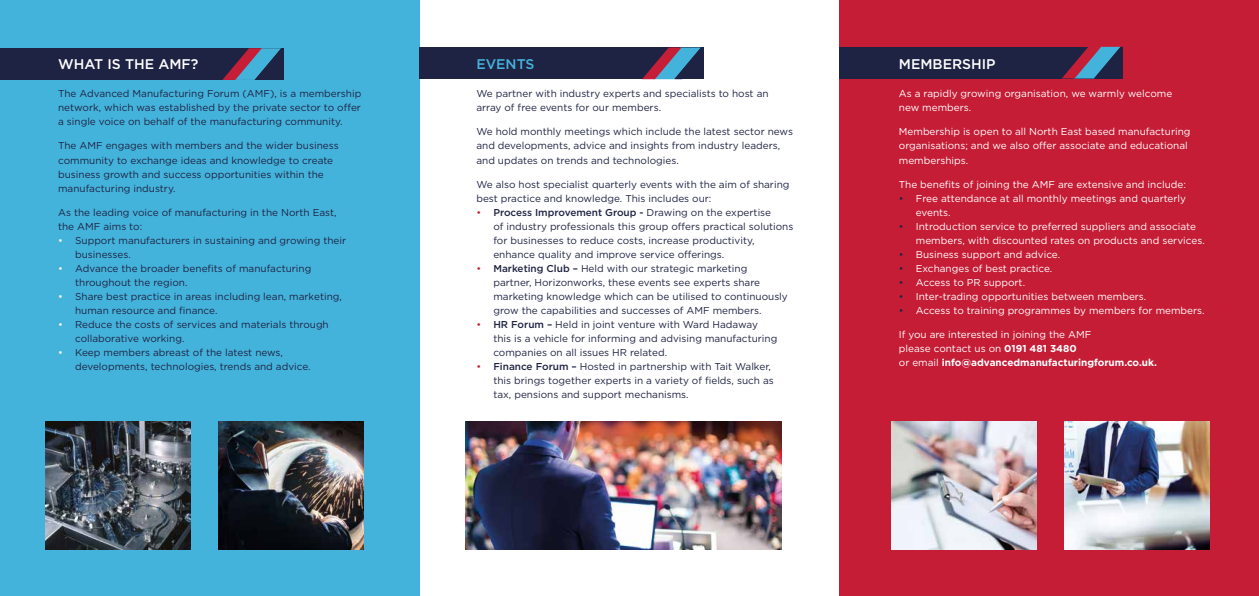
<style>
.page{position:relative;width:1259px;height:596px;background:#fff}
.page>*{position:absolute;margin:0;border:0;box-sizing:border-box;transform-origin:0 0}
.t1{font:500 14px "Gotham";color:#fff}
.t2{font:500 14px "Gotham";color:#44b3dc}
.t3{font:10px/14px "Gotham";color:#1f2343}
.t4{font:10px/14px "Gotham";color:#fff}
.s1{color:#fff}
.s2{color:#c51d36}
.s3{font-weight:500}
.s4{color:#1f2343}
.s5{font-weight:700}
</style>
<div class="page">
<div style="left:839px;top:0;width:420px;height:595px;background:#c51d36"></div>
<div style="left:0;top:0;width:420px;height:595px;background:#44b3dc"></div>
<div style="left:839px;top:47px;width:284px;height:31px;background:#1f2343"></div>
<svg style="left:1062px;top:47px;width:58px;height:31px"></svg>
<div style="left:420px;top:47px;width:283px;height:32px;background:#1f2343"></div>
<svg style="left:642px;top:47px;width:59px;height:32px"></svg>
<div style="left:0;top:48px;width:283px;height:32px;background:#1f2343"></div>
<svg style="left:222px;top:48px;width:59px;height:32px"></svg>
<img style="left:465px;top:421px;width:316px;height:128px">
<img style="left:45px;top:421px;width:146px;height:128px">
<img style="left:219px;top:421px;width:145px;height:128px">
<img style="left:891px;top:421px;width:145px;height:128px">
<img style="left:1064px;top:421px;width:145px;height:128px">
<h1 class="t1" style="left:58px;top:55px;width:142px">WHAT IS THE AMF?</h1>
<p class="t3" style="left:58px;top:87px;width:305px;text-align:justify">The Advanced Manufacturing Forum (AMF), is a membership network, which was established by the private sector to offer a single voice on behalf of the manufacturing community.</p>
<p class="t3" style="left:58px;top:139px;width:282px">The AMF engages with members and the wider business community to exchange ideas and knowledge to create business growth and success opportunities within the manufacturing industry.</p>
<p class="t3" style="left:58px;top:205px;width:280px">As the leading voice of manufacturing in the North East, the AMF aims to:</p>
<p class="t3" style="left:75px;top:233px;width:272px;text-indent:-17px"><span class="s1">•</span> Support manufacturers in sustaining and growing their businesses.</p>
<p class="t3" style="left:75px;top:261px;width:238px;text-indent:-17px"><span class="s1">•</span> Advance the broader benefits of manufacturing throughout the region.</p>
<p class="t3" style="left:75px;top:289px;width:268px;text-indent:-17px"><span class="s1">•</span> Share best practice in areas including lean, marketing, human resource and finance.</p>
<p class="t3" style="left:75px;top:317px;width:255px;text-indent:-17px"><span class="s1">•</span> Reduce the costs of services and materials through collaborative working.</p>
<p class="t3" style="left:75px;top:345px;width:237px;text-indent:-17px"><span class="s1">•</span> Keep members abreast of the latest news, developments, technologies, trends and advice.</p>
<h1 class="t2" style="left:476px;top:55px;width:60px">EVENTS</h1>
<p class="t3" style="left:476px;top:87px;width:294px">We partner with industry experts and specialists to host an array of free events for our members.</p>
<p class="t3" style="left:476px;top:125px;width:318px">We hold monthly meetings which include the latest sector news and developments, advice and insights from industry leaders, and updates on trends and technologies.</p>
<p class="t3" style="left:476px;top:177px;width:314px">We also host specialist quarterly events with the aim of sharing best practice and knowledge. This includes our:</p>
<p class="t3" style="left:493px;top:205px;width:301px;text-indent:-17px"><span class="s2">•</span> <span class="s3">Process Improvement Group -</span> Drawing on the expertise<br>of industry professionals this group offers practical solutions for businesses to reduce costs, increase productivity, enhance quality and improve service offerings.</p>
<p class="t3" style="left:493px;top:261px;width:296px;text-indent:-17px"><span class="s2">•</span> <span class="s3">Marketing Club –</span> Held with our strategic marketing partner, Horizonworks, these events see experts share marketing knowledge which can be utilised to continuously grow the capabilities and successes of AMF members.</p>
<p class="t3" style="left:493px;top:317px;width:285px;text-indent:-17px"><span class="s2">•</span> <span class="s3">HR Forum –</span> Held in joint venture with Ward Hadaway this is a vehicle for informing and advising manufacturing companies on all issues HR related.</p>
<p class="t3" style="left:493px;top:359px;width:282px;text-indent:-17px"><span class="s2">•</span> <span class="s3">Finance Forum –</span> Hosted in partnership with Tait Walker, this brings together experts in a variety of fields, such as tax, pensions and support mechanisms.</p>
<h1 class="t1" style="left:899px;top:55px;width:98px">MEMBERSHIP</h1>
<p class="t4" style="left:899px;top:87px;width:275px">As a rapidly growing organisation, we warmly welcome new members.</p>
<p class="t4" style="left:899px;top:125px;width:293px">Membership is open to all North East based manufacturing organisations; and we also offer associate and educational memberships.</p>
<p class="t4" style="left:899px;top:177px;width:289px">The benefits of joining the AMF are extensive and include:</p>
<p class="t4" style="left:916px;top:191px;width:272px;text-indent:-17px"><span class="s4">•</span> Free attendance at all monthly meetings and quarterly events.</p>
<p class="t4" style="left:916px;top:219px;width:290px;text-indent:-17px"><span class="s4">•</span> Introduction service to preferred suppliers and associate members, with discounted rates on products and services.</p>
<p class="t4" style="left:899px;top:247px;width:163px"><span class="s4">•</span> Business support and advice.</p>
<p class="t4" style="left:899px;top:261px;width:155px"><span class="s4">•</span> Exchanges of best practice.</p>
<p class="t4" style="left:899px;top:275px;width:128px"><span class="s4">•</span> Access to PR support.</p>
<p class="t4" style="left:899px;top:289px;width:249px"><span class="s4">•</span> Inter-trading opportunities between members.</p>
<p class="t4" style="left:899px;top:303px;width:307px"><span class="s4">•</span> Access to training programmes by members for members.</p>
<p class="t4" style="left:899px;top:327px;width:259px">If you are interested in joining the AMF<br>please contact us on <span class="s5">0191 481 3480<br></span>or email <span class="s5">info@advancedmanufacturingforum.co.uk.</span></p>
</div>
